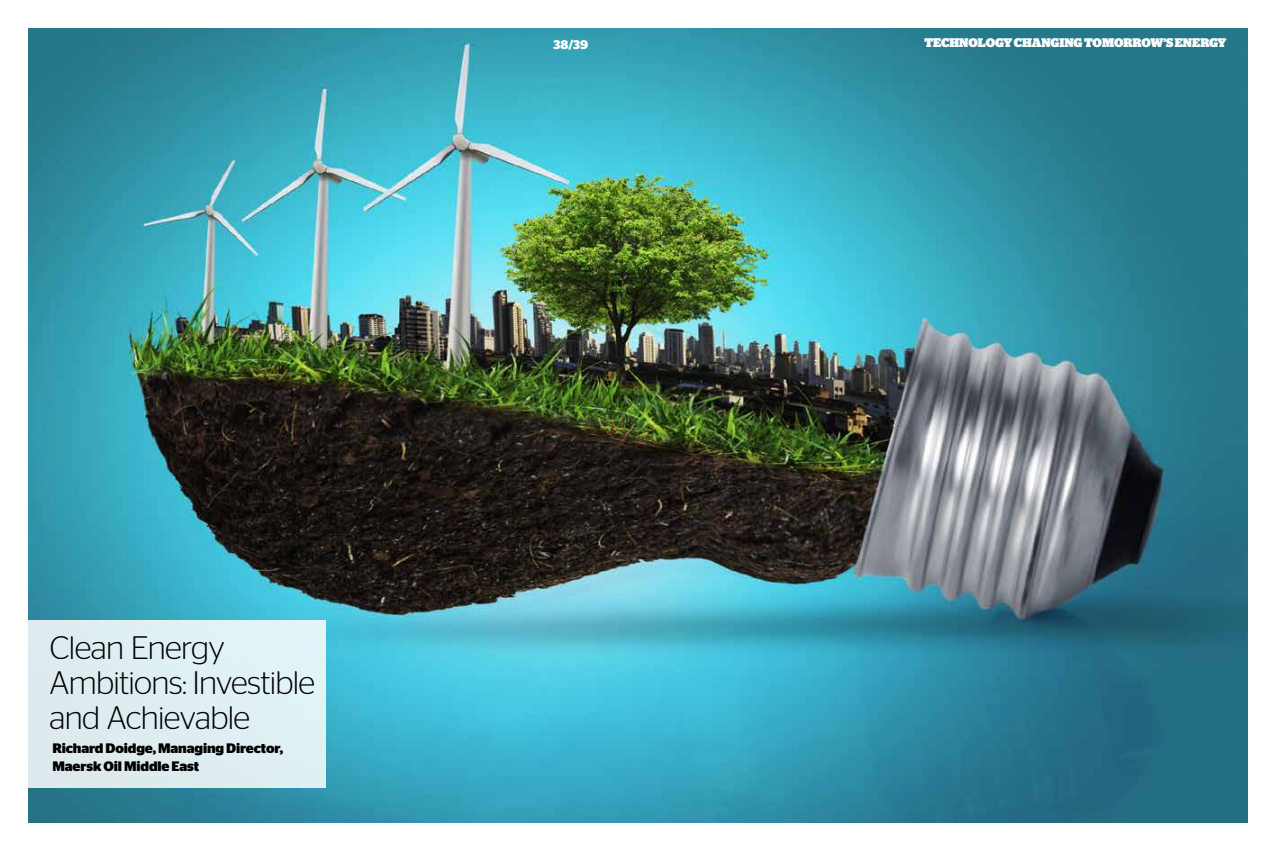
<style>
.page{position:relative;width:1276px;height:851px;background:#fff}
.page>*{position:absolute;margin:0;border:0;box-sizing:border-box;transform-origin:0 0}
.t1{font:300 32.5px/35px "Stag Sans";letter-spacing:-.02em;color:#000}
.t2{font:700 13.75px/17.5px "Stag Sans";letter-spacing:-.01em;color:#000}
.t3{font:900 12.5px "Stag";letter-spacing:-.005em;color:#fff}
.t4{font:700 12.5px "Stag Sans";color:#fff}
.s1{color:#58595b}
.s2{color:#000}
</style>
<div class="page">
<img style="left:28px;top:28px;width:1219px;height:794px">
<div style="left:28px;top:620px;width:298px;height:168px;background:#dfeef2"></div>
<h1 class="t1" style="left:50px;top:629px;width:267px">Clean Energy<br>Ambitions: Investible and Achievable</h1>
<p class="t2" style="left:52px;top:739px;width:232px">Richard Doidge, Managing Director,<br>Maersk Oil Middle East</p>
<p class="t4" style="left:553px;top:37px;width:36px">38/39<span class="s1">8</span></p>
<p class="t3" style="left:924px;top:38px;width:10px">TEC</p>
<p class="t3" style="left:949px;top:38px;width:278px">HNOLOGY CHANGING TOM<span class="s2">NAME OF SECTION</span></p>
<p class="t3" style="left:1114px;top:38px;width:71px">ORROW’S ENE</p>
<p class="t3" style="left:1200px;top:38px;width:28px">RGY</p>
</div>
